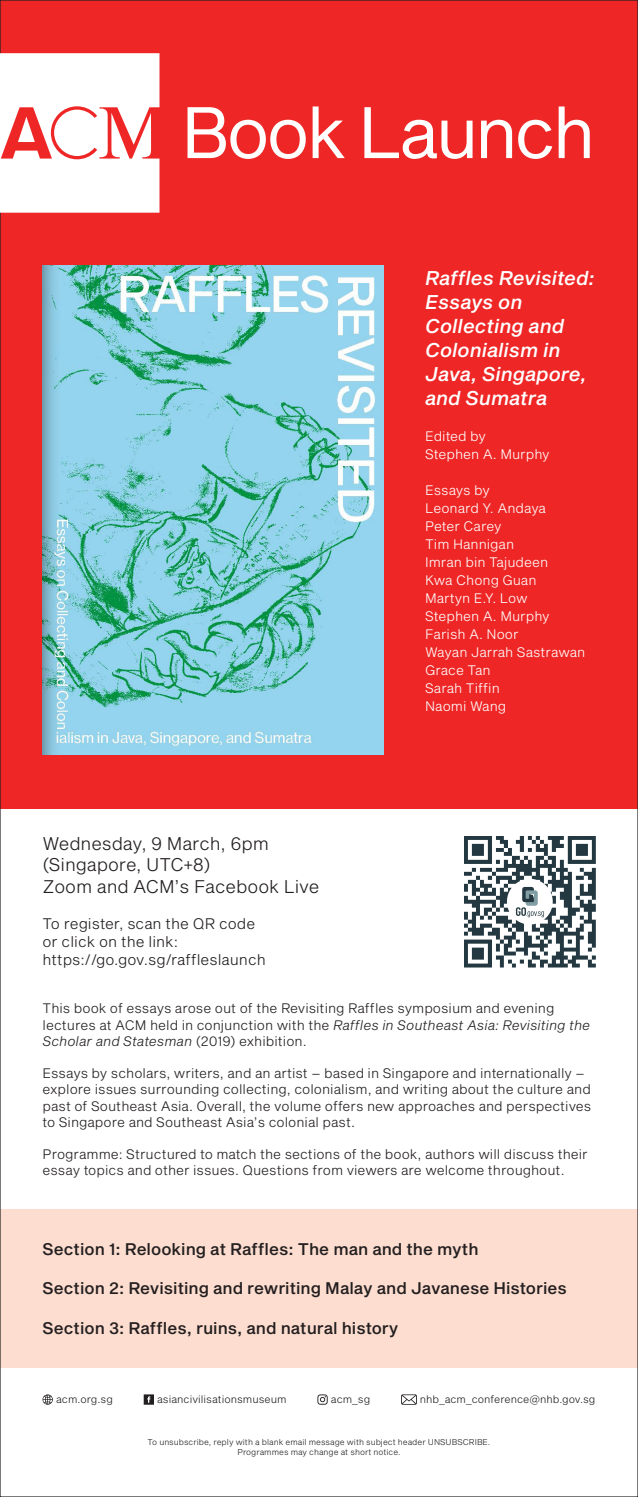
<style>
.page{position:relative;width:638px;height:1497px;background:#fff}
.page>*{position:absolute;margin:0;border:0;box-sizing:border-box;transform-origin:0 0}
.t1{font:71.25px "Sequel Sans Book Body";letter-spacing:-.05em;color:#fff}
.t2{font:19.5px/24px "Sequel Sans Medium Obl Body";color:#fff}
.t3{font:18px "Sequel Sans Light Body";letter-spacing:-.005em;color:#231f20}
.t4{font:16.5px "Sequel Sans Medium Body";color:#231f20}
.t5{font:15px "Sequel Sans Light Body";color:#231f20}
.t6{font:13.5px/16.2px "Sequel Sans Light Body";color:#231f20}
.t7{font:13.5px/18px "Sequel Sans Light Body";color:#fff}
.t8{font:10.5px "Sequel Sans Light Body";color:#231f20}
.t9{font:8.25px "Sequel Sans Light Body";color:#231f20}
.s1{font-family:"Sequel Sans Light Obl Body"}
</style>
<div class="page">
<div style="left:0;top:0;width:638px;height:808px;background:#ee2726"></div>
<img style="left:43px;top:266px;width:340px;height:489px">
<div style="left:0;top:1209px;width:638px;height:158px;background:#fdddcf"></div>
<img style="left:465px;top:837px;width:130px;height:130px">
<svg style="left:317px;top:1394px;width:11px;height:10px"></svg>
<svg style="left:144px;top:1394px;width:10px;height:10px"></svg>
<svg style="left:43px;top:1394px;width:10px;height:10px"></svg>
<svg style="left:401px;top:1394px;width:16px;height:10px"></svg>
<svg style="left:0;top:53px;width:159px;height:160px;background:#fde6e6"></svg>
<p class="t1" style="left:181px;top:82px;width:416px">Book Launch</p>
<p class="t2" style="left:425px;top:267px;width:171px">Raffles Revisited:<br>Essays on<br>Collecting and<br>Colonialism in<br>Java, Singapore, and Sumatra</p>
<p class="t7" style="left:425px;top:428px;width:62px">Edited by</p>
<p class="t7" style="left:425px;top:446px;width:126px">Stephen A. Murphy</p>
<p class="t7" style="left:425px;top:482px;width:66px">Essays by</p>
<p class="t7" style="left:425px;top:500px;width:122px">Leonard Y. Andaya</p>
<p class="t7" style="left:425px;top:518px;width:78px">Peter Carey</p>
<p class="t7" style="left:425px;top:536px;width:91px">Tim Hannigan</p>
<p class="t7" style="left:425px;top:554px;width:125px">Imran bin Tajudeen</p>
<p class="t7" style="left:425px;top:572px;width:113px">Kwa Chong Guan</p>
<p class="t7" style="left:425px;top:590px;width:104px">Martyn E.Y. Low</p>
<p class="t7" style="left:425px;top:608px;width:126px">Stephen A. Murphy</p>
<p class="t7" style="left:425px;top:626px;width:95px">Farish A. Noor</p>
<p class="t7" style="left:425px;top:644px;width:162px">Wayan Jarrah Sastrawan<br>Grace Tan</p>
<p class="t7" style="left:425px;top:680px;width:76px">Sarah Tiffin</p>
<p class="t7" style="left:425px;top:698px;width:83px">Naomi Wang</p>
<p class="t3" style="left:43px;top:830px;width:228px">Wednesday, 9 March, 6pm</p>
<p class="t3" style="left:43px;top:852px;width:170px">(Singapore, UTC+8)</p>
<p class="t3" style="left:43px;top:873px;width:278px">Zoom and ACM’s Facebook Live</p>
<p class="t5" style="left:43px;top:913px;width:214px">To register, scan the QR code</p>
<p class="t5" style="left:43px;top:931px;width:137px">or click on the link:</p>
<p class="t5" style="left:43px;top:949px;width:225px">https://go.gov.sg/raffleslaunch</p>
<p class="t6" style="left:43px;top:1001px;width:549px">This book of essays arose out of the Revisiting Raffles symposium and evening lectures at ACM held in conjunction with the <span class="s1">Raffles in Southeast Asia: Revisiting the<br>Scholar and Statesman</span> (2019) exhibition.</p>
<p class="t6" style="left:43px;top:1066px;width:550px">Essays by scholars, writers, and an artist – based in Singapore and internationally – explore issues surrounding collecting, colonialism, and writing about the culture and past of Southeast Asia. Overall, the volume offers new approaches and perspectives to Singapore and Southeast Asia’s colonial past.</p>
<p class="t6" style="left:43px;top:1147px;width:547px">Programme: Structured to match the sections of the book, authors will discuss their essay topics and other issues. Questions from viewers are welcome throughout.</p>
<p class="t4" style="left:43px;top:1237px;width:437px">Section 1: Relooking at Raffles: The man and the myth</p>
<p class="t4" style="left:43px;top:1276px;width:526px">Section 2: Revisiting and rewriting Malay and Javanese Histories</p>
<p class="t4" style="left:43px;top:1316px;width:357px">Section 3: Raffles, ruins, and natural history</p>
<p class="t8" style="left:56px;top:1391px;width:58px">acm.org.sg</p>
<p class="t8" style="left:157px;top:1391px;width:131px">asiancivilisationsmuseum</p>
<p class="t8" style="left:331px;top:1391px;width:41px">acm_sg</p>
<p class="t8" style="left:420px;top:1391px;width:177px">nhb_acm_conference@nhb.gov.sg</p>
<p class="t9" style="left:148px;top:1436px;width:344px">To unsubscribe, reply with a blank email message with subject header UNSUBSCRIBE.</p>
<p class="t9" style="left:237px;top:1446px;width:165px">Programmes may change at short notice.</p>
</div>
